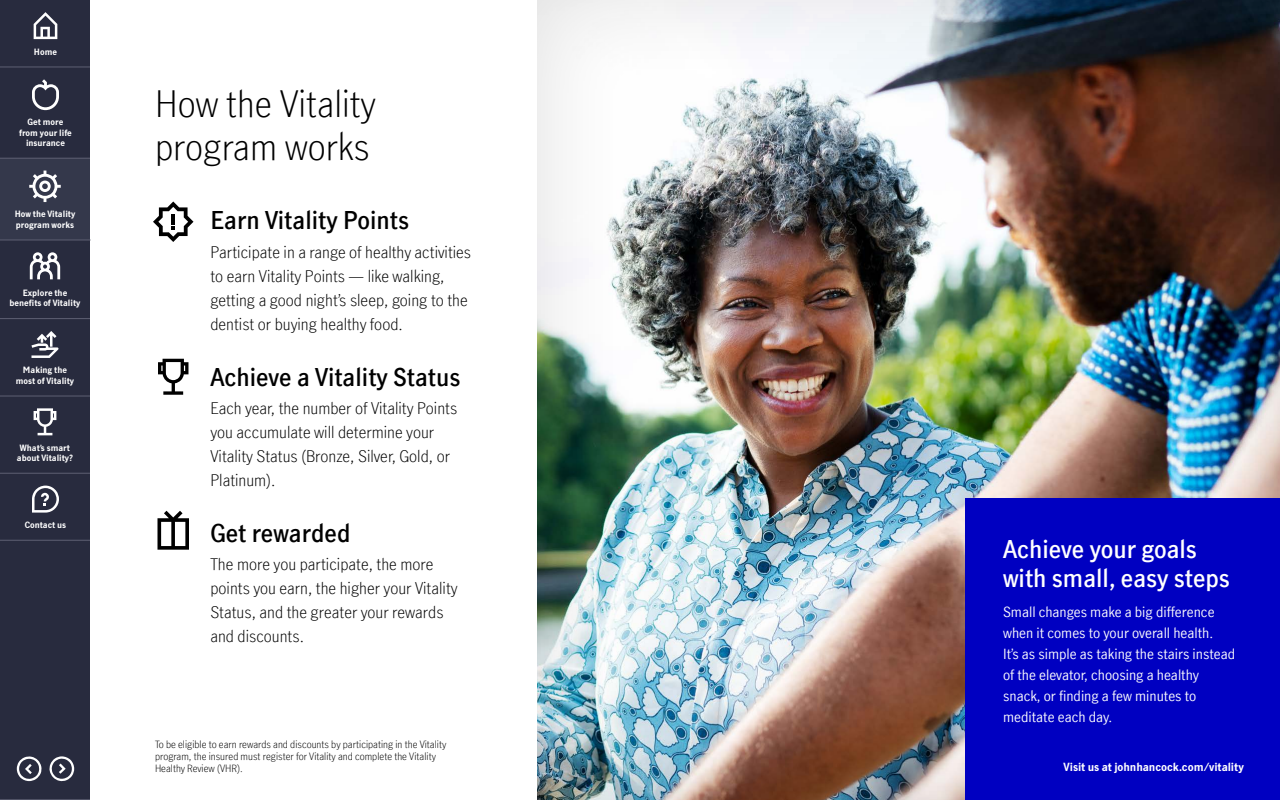
<style>
.page{position:relative;width:1280px;height:800px;background:#fff}
.page>*{position:absolute;margin:0;border:0;box-sizing:border-box;transform-origin:0 0}
.t1{font:300 36px/43.2px "Manulife JH Sans Optimized";color:#000}
.t2{font:600 24px "Manulife JH Sans Optimized";color:#000}
.t3{font:600 24px/28.8px "Manulife JH Sans Optimized";color:#fff}
.t4{font:300 16px/24px "Manulife JH Sans Optimized";color:#000}
.t5{font:14px/21px "Manulife JH Sans Optimized";color:#fff}
.t6{font:700 11px "Manulife JH Sans Optimized";letter-spacing:-.005em;color:#fff}
.t7{font:300 10px/12px "Manulife JH Sans Optimized";color:#000}
.t8{font:700 8.5px/10.2px "Manulife JH Sans Optimized";color:#fff;text-align:center}
</style>
<div class="page">
<div style="left:0;top:0;width:90px;height:800px;background:#282b3e"></div>
<img style="left:537px;top:0;width:743px;height:800px">
<div style="left:965px;top:498px;width:315px;height:301px;background:#0000c1"></div>
<div style="left:1px;top:158px;width:90px;height:82px;background:#34384b"></div>
<svg style="left:153px;top:202px;width:41px;height:40px"></svg>
<svg style="left:158px;top:359px;width:30px;height:36px"></svg>
<svg style="left:158px;top:511px;width:31px;height:39px"></svg>
<hr style="left:0;top:158px;width:90px;height:1px;background:#5e6073">
<hr style="left:0;top:318px;width:90px;height:1px;background:#5e6073">
<hr style="left:0;top:396px;width:90px;height:1px;background:#5e6073">
<hr style="left:0;top:473px;width:90px;height:1px;background:#5e6073">
<hr style="left:0;top:799px;width:90px;height:1px;background:#5e6073">
<svg style="left:34px;top:12px;width:23px;height:27px"></svg>
<svg style="left:31px;top:331px;width:28px;height:27px"></svg>
<svg style="left:30px;top:252px;width:30px;height:27px"></svg>
<svg style="left:32px;top:486px;width:27px;height:27px"></svg>
<svg style="left:29px;top:171px;width:32px;height:31px"></svg>
<svg style="left:32px;top:79px;width:27px;height:31px"></svg>
<svg style="left:34px;top:408px;width:22px;height:27px"></svg>
<hr style="left:0;top:240px;width:91px;height:1px;background:#5e6073">
<hr style="left:0;top:67px;width:90px;height:1px;background:#5e6073">
<hr style="left:0;top:540px;width:90px;height:1px;background:#5e6073">
<svg style="left:17px;top:756px;width:24px;height:25px"></svg>
<svg style="left:50px;top:756px;width:24px;height:25px"></svg>
<p class="t8" style="left:34px;top:47px;width:25px">Home</p>
<p class="t8" style="left:19px;top:118px;width:54px">Get more from your life insurance</p>
<p class="t8" style="left:15px;top:210px;width:62px;text-align:left">How the Vitality program works</p>
<p class="t8" style="left:10px;top:288px;width:72px">Explore the benefits of Vitality</p>
<p class="t8" style="left:16px;top:366px;width:60px">Making the most of Vitality</p>
<p class="t8" style="left:17px;top:443px;width:58px">What’s smart about Vitality?</p>
<p class="t8" style="left:25px;top:520px;width:43px">Contact us</p>
<h1 class="t1" style="left:155px;top:84px;width:222px">How the Vitality program works</h1>
<h2 class="t2" style="left:210px;top:209px;width:200px">Earn Vitality Points</h2>
<p class="t4" style="left:210px;top:241px;width:262px">Participate in a range of healthy activities to earn Vitality Points — like walking, getting a good night’s sleep, going to the dentist or buying healthy food.</p>
<h2 class="t2" style="left:210px;top:366px;width:252px">Achieve a Vitality Status</h2>
<p class="t4" style="left:210px;top:397px;width:248px">Each year, the number of Vitality Points you accumulate will determine your<br>Vitality Status (Bronze, Silver, Gold, or<br>Platinum).</p>
<h2 class="t2" style="left:210px;top:522px;width:142px">Get rewarded</h2>
<p class="t4" style="left:210px;top:553px;width:249px">The more you participate, the more points you earn, the higher your Vitality<br>Status, and the greater your rewards and discounts.</p>
<p class="t7" style="left:155px;top:738px;width:293px">To be eligible to earn rewards and discounts by participating in the Vitality program, the insured must register for Vitality and complete the Vitality<br>Healthy Review (VHR).</p>
<h2 class="t3" style="left:1003px;top:536px;width:228px">Achieve your goals with small, easy steps</h2>
<p class="t5" style="left:1003px;top:603px;width:234px">Small changes make a big difference when it comes to your overall health.<br>It’s as simple as taking the stairs instead of the elevator, choosing a healthy snack, or finding a few minutes to meditate each day.</p>
<p class="t6" style="left:1063px;top:763px;width:182px">Visit us at johnhancock.com/vitality</p>
</div>
